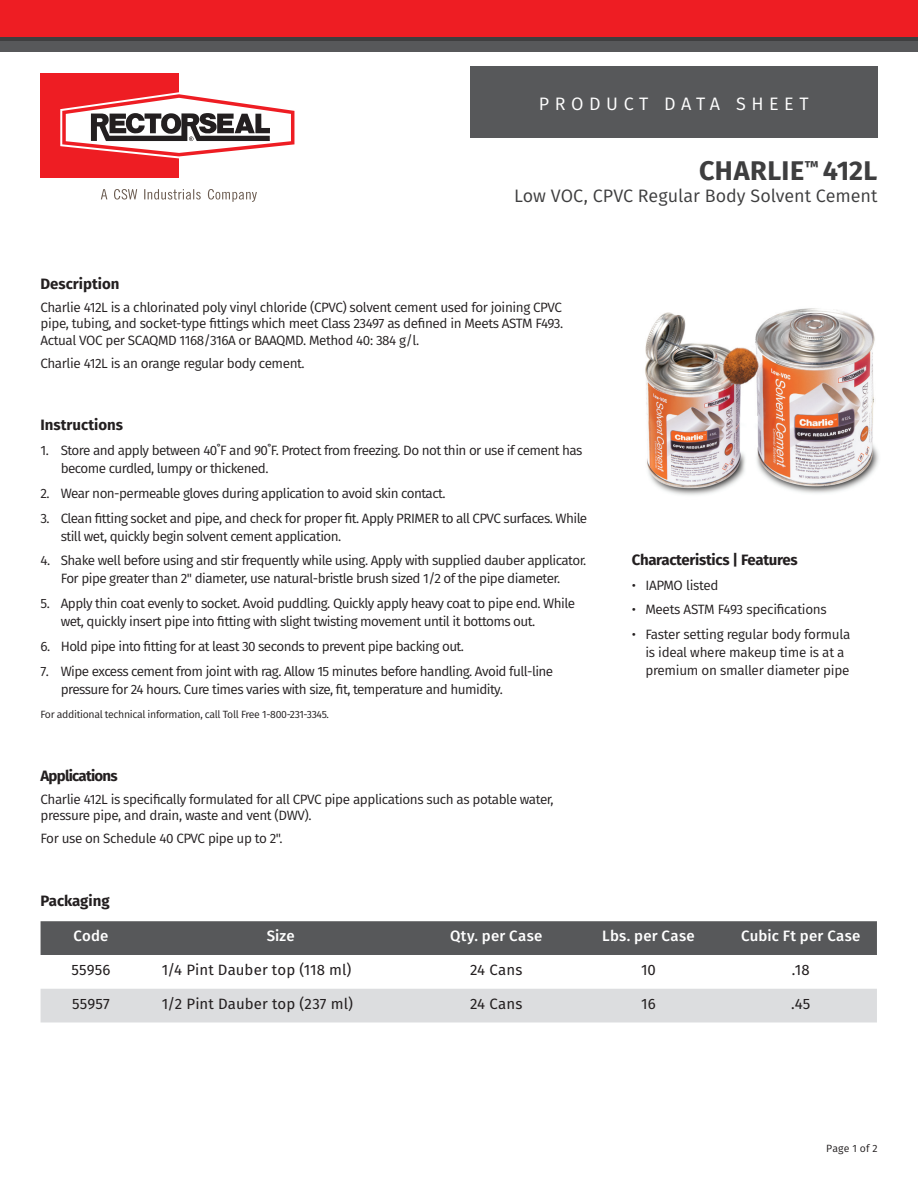
<style>
.page{position:relative;width:918px;height:1188px;background:#fff}
.page>*{position:absolute;margin:0;border:0;box-sizing:border-box;transform-origin:0 0}
.t1{font:700 27px "Fira Sans";letter-spacing:.015em;color:#3e3e3f}
.t2{font:18px "Fira Sans";letter-spacing:-.005em;color:#3e3e3f}
.t3{font:18px "Fira Sans";letter-spacing:.31em;color:#fff}
.Body_copy_center-_fo{font:15px "Fira Sans";letter-spacing:.005em;color:#231f20}
.Body_copy_center-_fo-2{font:500 15px "Fira Sans";letter-spacing:.015em;color:#fff}
.t4{font:700 15px "Fira Sans";color:#231f20}
.t5{font:700 15px "Fira Sans";letter-spacing:-.02em;color:#231f20}
.t6{font:700 15px "Fira Sans";letter-spacing:-.05em;color:#231f20}
.Body{font:13.5px/18px "Fira Sans";letter-spacing:-.04em;color:#231f20}
.Body-2{font:13.5px/18px "Fira Sans";letter-spacing:-.02em;color:#231f20}
.Body-3{font:10.5px "Fira Sans";letter-spacing:-.03em;color:#231f20}
</style>
<div class="page">
<div style="left:470px;top:66px;width:408px;height:71px;background:#57585a"></div>
<div style="left:0;top:40px;width:918px;height:12px;background:#57585a"></div>
<div style="left:0;top:0;width:918px;height:40px;background:#ee1d23"></div>
<hr style="left:0;top:38px;width:918px;height:3px;background:#3e3e3f">
<div style="left:40px;top:73px;width:139px;height:105px;background:#ee1d23"></div>
<svg style="left:60px;top:92px;width:235px;height:66px"></svg>
<svg style="left:101px;top:189px;width:156px;height:13px"></svg>
<div style="left:41px;top:921px;width:836px;height:34px;background:#57585a"></div>
<div style="left:41px;top:989px;width:836px;height:33px;background:#dcdddf"></div>
<img style="left:645px;top:308px;width:234px;height:187px">
<h2 class="t3" style="left:539px;top:91px;width:271px">PRODUCT DATA SHEET</h2>
<h1 class="t1" style="left:699px;top:148px;width:180px">CHARLIE<sup>™</sup> 412L</h1>
<h2 class="t2" style="left:514px;top:182px;width:365px">Low VOC, CPVC Regular Body Solvent Cement</h2>
<p class="t4" style="left:40px;top:271px;width:81px">Description</p>
<p class="Body" style="left:40px;top:299px;width:524px;line-height:16.2px;text-align:justify">Charlie 412L is a chlorinated poly vinyl chloride (CPVC) solvent cement used for joining CPVC pipe, tubing, and socket-type fittings which meet Class 23497 as defined in Meets ASTM F493.<br>Actual VOC per SCAQMD 1168/316A or BAAQMD. Method 40: 384 g/l.</p>
<p class="Body" style="left:40px;top:354px;width:266px">Charlie 412L is an orange regular body cement.</p>
<p class="t4" style="left:40px;top:412px;width:84px">Instructions</p>
<p class="Body" style="left:61px;top:441px;width:523px;text-indent:-20px">1. Store and apply between 40˚F and 90˚F. Protect from freezing. Do not thin or use if cement has become curdled, lumpy or thickened.</p>
<p class="Body" style="left:40px;top:484px;width:407px">2. Wear non-permeable gloves during application to avoid skin contact.</p>
<p class="Body" style="left:61px;top:509px;width:528px;text-indent:-20px">3. Clean fitting socket and pipe, and check for proper fit. Apply PRIMER to all CPVC surfaces. While still wet, quickly begin solvent cement application.</p>
<p class="Body" style="left:40px;top:551px;width:547px;text-align:center">4. Shake well before using and stir frequently while using. Apply with supplied dauber applicator.<br>For pipe greater than 2" diameter, use natural-bristle brush sized 1/2 of the pipe diameter.</p>
<p class="Body" style="left:61px;top:594px;width:516px;text-indent:-20px">5. Apply thin coat evenly to socket. Avoid puddling. Quickly apply heavy coat to pipe end. While wet, quickly insert pipe into fitting with slight twisting movement until it bottoms out.</p>
<p class="Body" style="left:40px;top:637px;width:425px">6. Hold pipe into fitting for at least 30 seconds to prevent pipe backing out.</p>
<p class="Body" style="left:61px;top:662px;width:494px;text-indent:-20px">7. Wipe excess cement from joint with rag. Allow 15 minutes before handling. Avoid full-line pressure for 24 hours. Cure times varies with size, fit, temperature and humidity.</p>
<p class="Body-3" style="left:40px;top:707px;width:290px">For additional technical information, call Toll Free 1-800-231-3345.</p>
<p class="t6" style="left:41px;top:763px;width:79px">Applications</p>
<p class="Body" style="left:41px;top:791px;width:515px;line-height:16.2px">Charlie 412L is specifically formulated for all CPVC pipe applications such as potable water, pressure pipe, and drain, waste and vent (DWV).</p>
<p class="Body" style="left:41px;top:829px;width:244px">For use on Schedule 40 CPVC pipe up to 2".</p>
<p class="t4" style="left:41px;top:888px;width:71px">Packaging</p>
<p class="t5" style="left:632px;top:547px;width:167px">Characteristics | Features</p>
<p class="Body-2" style="left:632px;top:576px;width:88px">• IAPMO listed</p>
<p class="Body-2" style="left:632px;top:600px;width:197px">• Meets ASTM F493 specifications</p>
<p class="Body-2" style="left:645px;top:625px;width:207px;text-indent:-14px">• Faster setting regular body formula is ideal where makeup time is at a premium on smaller diameter pipe</p>
<p class="Body_copy_center-_fo-2" style="left:74px;top:924px;width:36px">Code</p>
<p class="Body_copy_center-_fo-2" style="left:267px;top:924px;width:29px">Size</p>
<p class="Body_copy_center-_fo-2" style="left:450px;top:924px;width:94px">Qty. per Case</p>
<p class="Body_copy_center-_fo-2" style="left:602px;top:924px;width:94px">Lbs. per Case</p>
<p class="Body_copy_center-_fo-2" style="left:741px;top:924px;width:121px">Cubic Ft per Case</p>
<p class="Body_copy_center-_fo" style="left:71px;top:958px;width:41px">55956</p>
<p class="Body_copy_center-_fo" style="left:162px;top:958px;width:191px">1/4 Pint Dauber top (118 ml)</p>
<p class="Body_copy_center-_fo" style="left:470px;top:958px;width:54px">24 Cans</p>
<p class="Body_copy_center-_fo" style="left:641px;top:958px;width:16px">10</p>
<p class="Body_copy_center-_fo" style="left:792px;top:958px;width:19px">.18</p>
<p class="Body_copy_center-_fo" style="left:72px;top:992px;width:39px">55957</p>
<p class="Body_copy_center-_fo" style="left:162px;top:992px;width:193px">1/2 Pint Dauber top (237 ml)</p>
<p class="Body_copy_center-_fo" style="left:470px;top:992px;width:54px">24 Cans</p>
<p class="Body_copy_center-_fo" style="left:641px;top:992px;width:16px">16</p>
<p class="Body_copy_center-_fo" style="left:791px;top:992px;width:21px">.45</p>
<p class="Body-3" style="left:826px;top:1141px;width:53px">Page 1 of 2</p>
</div>
